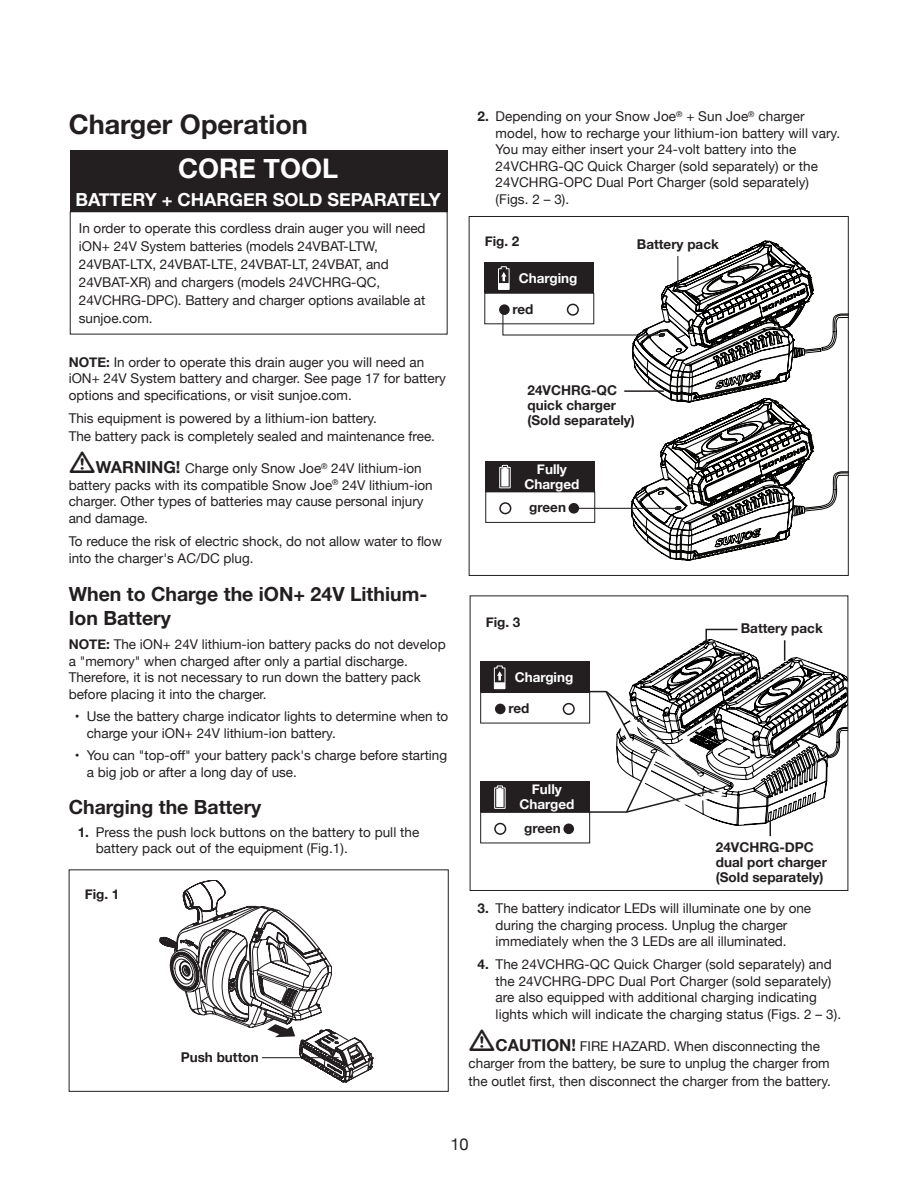
<style>
.page{position:relative;width:918px;height:1188px;background:#fff}
.page>*{position:absolute;margin:0;border:0;box-sizing:border-box;transform-origin:0 0}
.t1{font:700 27px "Helvetica Neue";color:#231f20}
.t2{font:700 27px "Helvetica Neue";color:#fff}
.t3{font:700 19.5px/23.4px "Helvetica Neue";color:#231f20}
.t4{font:700 18px "Helvetica Neue";color:#fff}
.t5{font:16.5px "Helvetica Neue";color:#231f20}
.t6{font:13.5px/16.5px "Helvetica Neue";color:#231f20}
.t7{font:700 13.5px/15px "Helvetica Neue";color:#231f20}
.t8{font:700 13.5px/15px "Helvetica Neue";color:#fff;text-align:center}
.s1{font-weight:700}
.s2{font-weight:700;font-size:16.5px}
</style>
<div class="page">
<div style="left:70px;top:211px;width:378px;height:123px;border:1px solid #231f20"></div>
<div style="left:70px;top:150px;width:377px;height:61px;background:#231f20"></div>
<svg style="left:160px;top:880px;width:213px;height:203px"></svg>
<div style="left:69px;top:869px;width:380px;height:223px;border:1px solid #231f20"></div>
<hr style="left:262px;top:1057px;width:77px;height:1px;background:#231f20">
<div style="left:484px;top:262px;width:110px;height:31px;background:#231f20"></div>
<div style="left:485px;top:491px;width:110px;height:32px;border:1px solid #231f20"></div>
<div style="left:485px;top:461px;width:110px;height:31px;background:#231f20"></div>
<svg style="left:498px;top:240px;width:351px;height:321px"></svg>
<hr style="left:576px;top:508px;width:102px;height:1px;background:#231f20">
<div style="left:470px;top:596px;width:378px;height:295px;border:1px solid #231f20"></div>
<div style="left:480px;top:692px;width:110px;height:31px;border:1px solid #231f20"></div>
<div style="left:480px;top:661px;width:110px;height:31px;background:#231f20"></div>
<div style="left:495px;top:704px;width:11px;height:10px;background:#231f20;border-radius:50%"></div>
<div style="left:563px;top:703px;width:12px;height:12px;border:2px solid #231f20;border-radius:50%"></div>
<svg style="left:494px;top:665px;width:12px;height:25px"></svg>
<div style="left:495px;top:682px;width:10px;height:7px;background:#fff"></div>
<div style="left:480px;top:812px;width:110px;height:31px;border:1px solid #231f20"></div>
<div style="left:480px;top:781px;width:110px;height:31px;background:#231f20"></div>
<div style="left:494px;top:823px;width:12px;height:12px;border:2px solid #231f20;border-radius:50%"></div>
<div style="left:563px;top:824px;width:11px;height:10px;background:#231f20;border-radius:50%"></div>
<svg style="left:494px;top:785px;width:12px;height:24px"></svg>
<svg style="left:587px;top:628px;width:261px;height:208px"></svg>
<h1 class="t1" style="left:69px;top:104px;width:241px">Charger Operation</h1>
<h1 class="t2" style="left:178px;top:147px;width:162px">CORE TOOL</h1>
<h3 class="t4" style="left:75px;top:185px;width:367px">BATTERY + CHARGER SOLD SEPARATELY</h3>
<p class="t6" style="left:79px;top:220px;width:348px;line-height:18px">In order to operate this cordless drain auger you will need iON+ 24V System batteries (models 24VBAT-LTW, 24VBAT-LTX, 24VBAT-LTE, 24VBAT-LT, 24VBAT, and 24VBAT-XR) and chargers (models 24VCHRG-QC, 24VCHRG-DPC). Battery and charger options available at sunjoe.com.</p>
<p class="t6" style="left:69px;top:355px;width:379px"><span class="s1">NOTE:</span> In order to operate this drain auger you will need an iON+ 24V System battery and charger. See page 17 for battery options and specifications, or visit sunjoe.com.</p>
<p class="t6" style="left:69px;top:410px;width:368px;line-height:18px">This equipment is powered by a lithium-ion battery.<br>The battery pack is completely sealed and maintenance free.</p>
<p class="t6" style="left:69px;top:461px;width:365px;text-indent:27px"><span class="s2">WARNING!</span> Charge only Snow Joe<sup>®</sup> 24V lithium-ion battery packs with its compatible Snow Joe<sup>®</sup> 24V lithium-ion charger. Other types of batteries may cause personal injury and damage.</p>
<p class="t6" style="left:69px;top:534px;width:375px">To reduce the risk of electric shock, do not allow water to flow into the charger's AC/DC plug.</p>
<h2 class="t3" style="left:69px;top:583px;width:360px">When to Charge the iON+ 24V Lithium-<br>Ion Battery</h2>
<p class="t6" style="left:69px;top:637px;width:378px"><span class="s1">NOTE:</span> The iON+ 24V lithium-ion battery packs do not develop a "memory" when charged after only a partial discharge.<br>Therefore, it is not necessary to run down the battery pack before placing it into the charger.</p>
<p class="t6" style="left:87px;top:709px;width:363px;text-indent:-12px">• Use the battery charge indicator lights to determine when to charge your iON+ 24V lithium-ion battery.</p>
<p class="t6" style="left:87px;top:748px;width:362px;text-indent:-12px">• You can "top-off" your battery pack's charge before starting a big job or after a long day of use.</p>
<h2 class="t3" style="left:69px;top:796px;width:194px">Charging the Battery</h2>
<p class="t6" style="left:96px;top:825px;width:325px;text-indent:-18px"><span class="s1">1.</span> Press the push lock buttons on the battery to pull the battery pack out of the equipment (Fig.1).</p>
<p class="t7" style="left:85px;top:888px;width:36px">Fig. 1</p>
<p class="t7" style="left:181px;top:1050px;width:80px">Push button</p>
<p class="t6" style="left:496px;top:109px;width:346px;text-indent:-18px"><span class="s1">2.</span> Depending on your Snow Joe<sup>®</sup> + Sun Joe<sup>®</sup> charger model, how to recharge your lithium-ion battery will vary.<br>You may either insert your 24-volt battery into the 24VCHRG-QC Quick Charger (sold separately) or the 24VCHRG-OPC Dual Port Charger (sold separately) (Figs. 2 – 3).</p>
<p class="t7" style="left:485px;top:234px;width:36px">Fig. 2</p>
<p class="t7" style="left:637px;top:237px;width:84px">Battery pack</p>
<p class="t8" style="left:519px;top:271px;width:60px">Charging</p>
<p class="t7" style="left:512px;top:302px;width:23px">red</p>
<p class="t7" style="left:528px;top:383px;width:109px">24VCHRG-QC quick charger (Sold separately)</p>
<p class="t8" style="left:525px;top:462px;width:56px">Fully<br>Charged</p>
<p class="t7" style="left:529px;top:500px;width:38px">green</p>
<p class="t7" style="left:486px;top:615px;width:36px">Fig. 3</p>
<p class="t8" style="left:515px;top:670px;width:60px">Charging</p>
<p class="t7" style="left:508px;top:701px;width:23px">red</p>
<p class="t8" style="left:519px;top:783px;width:56px">Fully<br>Charged</p>
<p class="t7" style="left:524px;top:821px;width:38px">green</p>
<p class="t7" style="left:741px;top:622px;width:84px">Battery pack</p>
<p class="t7" style="left:716px;top:840px;width:113px">24VCHRG-DPC dual port charger (Sold separately)</p>
<p class="t6" style="left:478px;top:901px;width:335px;text-align:center"><span class="s1">3.</span> The battery indicator LEDs will illuminate one by one during the charging process. Unplug the charger immediately when the 3 LEDs are all illuminated.</p>
<p class="t6" style="left:496px;top:957px;width:347px;text-indent:-18px"><span class="s1">4.</span> The 24VCHRG-QC Quick Charger (sold separately) and the 24VCHRG-DPC Dual Port Charger (sold separately) are also equipped with additional charging indicating lights which will indicate the charging status (Figs. 2 – 3).</p>
<p class="t6" style="left:469px;top:1039px;width:363px;text-indent:27px"><span class="s2">CAUTION!</span> FIRE HAZARD. When disconnecting the charger from the battery, be sure to unplug the charger from</p>
<p class="t6" style="left:469px;top:1074px;width:364px">the outlet first, then disconnect the charger from the battery.</p>
<p class="t5" style="left:450px;top:1132px;width:20px">10</p>
</div>
